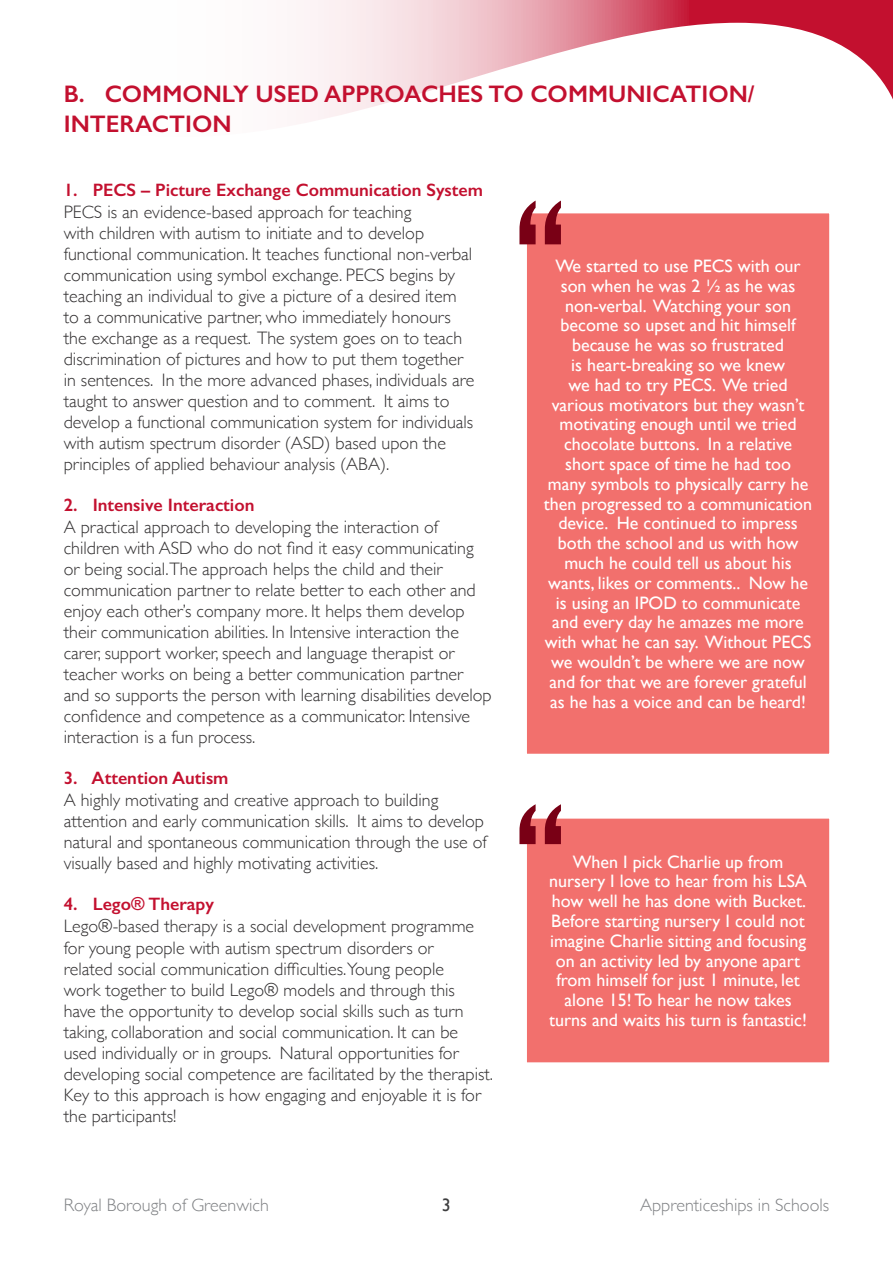
<style>
.page{position:relative;width:893px;height:1263px;background:#fff}
.page>*{position:absolute;margin:0;border:0;box-sizing:border-box;transform-origin:0 0}
.Section_Heading{font:600 24px/30px "Gill Sans";color:#c3102f}
.t1{font:300 18px/21px "Gill Sans";color:#312f30}
.t2{font:18px/19.8px "Gill Sans";color:#fff;text-align:center}
.t3{font:600 18px "Gill Sans";color:#c3102f}
.t4{font:300 18px "Gill Sans";color:#808285}
.t5{font:18px "Gill Sans";color:#3e3e3f}
</style>
<div class="page">
<svg style="left:689px;top:0;width:204px;height:100px"></svg>
<svg style="left:304px;top:0;width:385px;height:123px"></svg>
<div style="left:519px;top:200px;width:311px;height:554px;background:#f2706d"></div>
<svg style="left:519px;top:201px;width:42px;height:43px"></svg>
<div style="left:519px;top:818px;width:311px;height:245px;background:#f2706d"></div>
<svg style="left:519px;top:804px;width:42px;height:40px"></svg>
<p class="Section_Heading" style="left:64px;top:79px;width:692px">B. COMMONLY USED APPROACHES TO COMMUNICATION/<br>INTERACTION</p>
<p class="t3" style="left:64px;top:179px;width:421px">1. PECS – Picture Exchange Communication System</p>
<p class="t1" style="left:64px;top:201px;width:412px">PECS is an evidence-based approach for teaching<br>with children with autism to initiate and to develop functional communication. It teaches functional non-verbal communication using symbol exchange. PECS begins by teaching an individual to give a picture of a desired item to a communicative partner, who immediately honours the exchange as a request. The system goes on to teach discrimination of pictures and how to put them together in sentences. In the more advanced phases, individuals are taught to answer question and to comment. It aims to develop a functional communication system for individuals with autism spectrum disorder (ASD) based upon the principles of applied behaviour analysis (ABA).</p>
<p class="t3" style="left:64px;top:494px;width:192px">2. Intensive Interaction</p>
<p class="t1" style="left:64px;top:516px;width:429px">A practical approach to developing the interaction of children with ASD who do not find it easy communicating or being social.The approach helps the child and their communication partner to relate better to each other and enjoy each other’s company more. It helps them develop their communication abilities. In Intensive interaction the carer, support worker, speech and language therapist or teacher works on being a better communication partner and so supports the person with learning disabilities develop confidence and competence as a communicator. Intensive interaction is a fun process.</p>
<p class="t3" style="left:64px;top:767px;width:166px">3. Attention Autism</p>
<p class="t1" style="left:64px;top:789px;width:425px">A highly motivating and creative approach to building attention and early communication skills. It aims to develop natural and spontaneous communication through the use of visually based and highly motivating activities.</p>
<p class="t3" style="left:64px;top:893px;width:152px">4. Lego® Therapy</p>
<p class="t1" style="left:64px;top:915px;width:431px">Lego®-based therapy is a social development programme for young people with autism spectrum disorders or<br>related social communication difficulties.Young people<br>work together to build Lego® models and through this<br>have the opportunity to develop social skills such as turn taking, collaboration and social communication. It can be used individually or in groups. Natural opportunities for developing social competence are facilitated by the therapist.<br>Key to this approach is how engaging and enjoyable it is for the participants!</p>
<p class="t2" style="left:544px;top:256px;width:270px">We started to use PECS with our son when he was 2 ½ as he was non-verbal. Watching your son become so upset and hit himself because he was so frustrated<br>is heart-breaking so we knew<br>we had to try PECS. We tried various motivators but they wasn’t motivating enough until we tried chocolate buttons. In a relative short space of time he had too many symbols to physically carry he then progressed to a communication device. He continued to impress both the school and us with how much he could tell us about his wants, likes or comments.. Now he is using an IPOD to communicate and every day he amazes me more with what he can say. Without PECS we wouldn’t be where we are now and for that we are forever grateful as he has a voice and can be heard!</p>
<p class="t2" style="left:549px;top:851px;width:259px">When I pick Charlie up from nursery I love to hear from his LSA how well he has done with Bucket.<br>Before starting nursery I could not imagine Charlie sitting and focusing on an activity led by anyone apart from himself for just 1 minute, let alone 15! To hear he now takes turns and waits his turn is fantastic!</p>
<p class="t4" style="left:64px;top:1190px;width:207px">Royal Borough of Greenwich</p>
<p class="t5" style="left:442px;top:1194px;width:10px">3</p>
<p class="t4" style="left:640px;top:1190px;width:191px">Apprenticeships in Schools</p>
</div>
